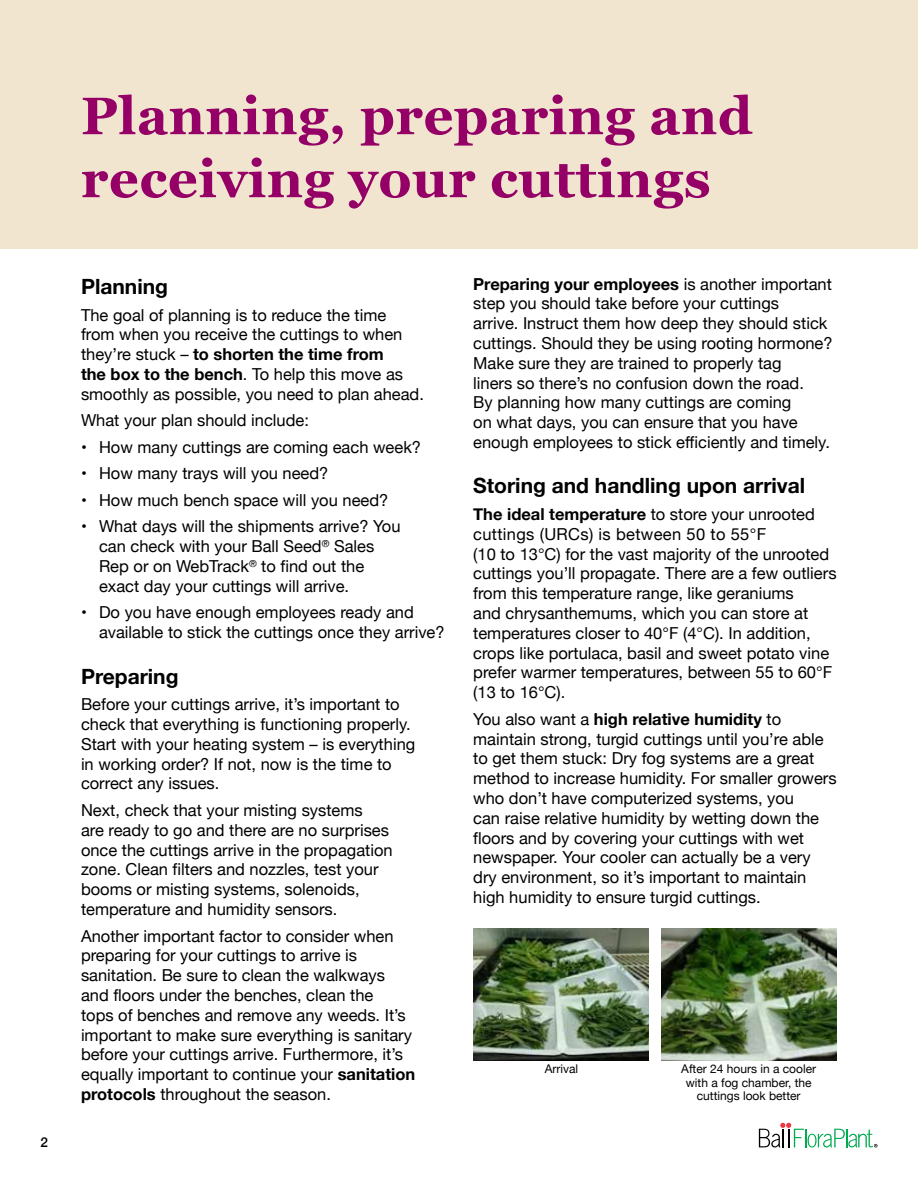
<style>
.page{position:relative;width:918px;height:1188px;background:#fff}
.page>*{position:absolute;margin:0;border:0;box-sizing:border-box;transform-origin:0 0}
.t1{font:700 52.5px/63px "Georgia Pro";letter-spacing:.01em;color:#940066}
.t2{font:700 21px "Helvetica Neue";color:#000}
.t3{font:16.5px/19.8px "Helvetica Neue";color:#000}
.t4{font:500 13.5px "Helvetica Neue";color:#000}
.t5{font:12px/13.5px "Helvetica Neue";color:#000;text-align:center}
.s1{font-weight:700}
</style>
<div class="page">
<div style="left:0;top:0;width:918px;height:248px;background:#f2e5cf"></div>
<img style="left:473px;top:929px;width:176px;height:131px">
<img style="left:661px;top:929px;width:176px;height:131px">
<svg style="left:759px;top:1123px;width:118px;height:24px"></svg>
<p class="t4" style="left:40px;top:1132px;width:9px">2</p>
<h1 class="t1" style="left:81px;top:87px;width:673px">Planning, preparing and receiving your cuttings</h1>
<p class="t2" style="left:81px;top:270px;width:89px">Planning</p>
<p class="t3" style="left:81px;top:306px;width:344px">The goal of planning is to reduce the time from when you receive the cuttings to when they’re stuck – <span class="s1">to shorten the time from<br>the box to the bench</span>. To help this move as smoothly as possible, you need to plan ahead.</p>
<p class="t3" style="left:81px;top:411px;width:230px">What your plan should include:</p>
<p class="t3" style="left:81px;top:438px;width:342px">• How many cuttings are coming each week?</p>
<p class="t3" style="left:81px;top:465px;width:249px">• How many trays will you need?</p>
<p class="t3" style="left:81px;top:491px;width:309px">• How much bench space will you need?</p>
<p class="t3" style="left:99px;top:518px;width:303px;text-indent:-18px">• What days will the shipments arrive? You can check with your Ball Seed<sup>®</sup> Sales Rep or on WebTrack<sup>®</sup> to find out the exact day your cuttings will arrive.</p>
<p class="t3" style="left:99px;top:604px;width:347px;text-indent:-18px">• Do you have enough employees ready and available to stick the cuttings once they arrive?</p>
<p class="t2" style="left:81px;top:660px;width:99px">Preparing</p>
<p class="t3" style="left:81px;top:695px;width:336px">Before your cuttings arrive, it’s important to check that everything is functioning properly.<br>Start with your heating system – is everything in working order? If not, now is the time to correct any issues.</p>
<p class="t3" style="left:81px;top:801px;width:313px">Next, check that your misting systems<br>are ready to go and there are no surprises once the cuttings arrive in the propagation zone. Clean filters and nozzles, test your booms or misting systems, solenoids, temperature and humidity sensors.</p>
<p class="t3" style="left:81px;top:927px;width:336px">Another important factor to consider when preparing for your cuttings to arrive is sanitation. Be sure to clean the walkways and floors under the benches, clean the<br>tops of benches and remove any weeds. It’s important to make sure everything is sanitary before your cuttings arrive. Furthermore, it’s equally important to continue your <span class="s1">sanitation protocols</span> throughout the season.</p>
<p class="t3" style="left:473px;top:275px;width:361px"><span class="s1">Preparing your employees</span> is another important step you should take before your cuttings<br>arrive. Instruct them how deep they should stick cuttings. Should they be using rooting hormone?<br>Make sure they are trained to properly tag<br>liners so there’s no confusion down the road.<br>By planning how many cuttings are coming<br>on what days, you can ensure that you have enough employees to stick efficiently and timely.</p>
<p class="t2" style="left:473px;top:469px;width:334px">Storing and handling upon arrival</p>
<p class="t3" style="left:473px;top:505px;width:365px"><span class="s1">The ideal temperature</span> to store your unrooted cuttings (URCs) is between 50 to 55°F<br>(10 to 13°C) for the vast majority of the unrooted cuttings you’ll propagate. There are a few outliers from this temperature range, like geraniums<br>and chrysanthemums, which you can store at temperatures closer to 40°F (4°C). In addition, crops like portulaca, basil and sweet potato vine prefer warmer temperatures, between 55 to 60°F (13 to 16°C).</p>
<p class="t3" style="left:473px;top:710px;width:365px">You also want a <span class="s1">high relative humidity</span> to maintain strong, turgid cuttings until you’re able to get them stuck: Dry fog systems are a great method to increase humidity. For smaller growers who don’t have computerized systems, you<br>can raise relative humidity by wetting down the floors and by covering your cuttings with wet newspaper. Your cooler can actually be a very dry environment, so it’s important to maintain high humidity to ensure turgid cuttings.</p>
<p class="t5" style="left:545px;top:1063px;width:35px">Arrival</p>
<p class="t5" style="left:681px;top:1063px;width:136px">After 24 hours in a cooler with a fog chamber, the cuttings look better</p>
</div>
